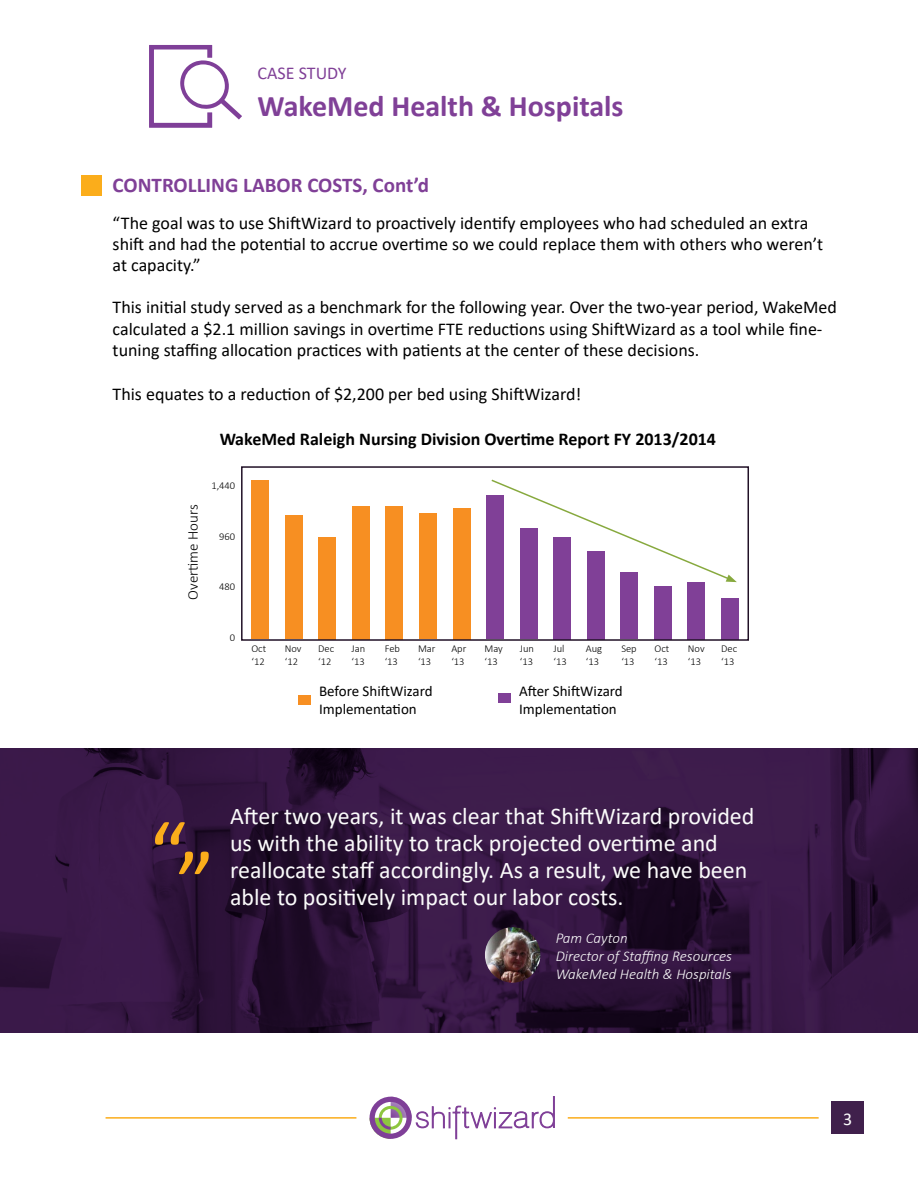
<style>
.page{position:relative;width:918px;height:1188px;background:#fff}
.page>*{position:absolute;margin:0;border:0;box-sizing:border-box;transform-origin:0 0}
.t1{font:90px "Calibri";color:#fbad1b}
.t2{font:700 30px "Calibri";color:#804097}
.t3{font:24px/27px "Calibri";color:#fbfbfb}
.t4{font:700 21px "Calibri";color:#804097}
.t5{font:18px/21px "Calibri";color:#000}
.t6{font:700 18px "Calibri";color:#000}
.t7{font:18px "Calibri";color:#804097}
.t8{font:18px "Calibri";color:#fbfbfb}
.t9{font:15px/18px "Calibri";color:#000}
.t10{font:italic 300 15px/18px "Calibri";color:#fbfbfb}
.t11{font:300 15px "Calibri";color:#000}
.t12{font:300 10.5px/12.6px "Calibri";color:#000}
</style>
<div class="page">
<svg style="left:0;top:748px;width:918px;height:284px;background:#32153f"></svg>
<svg style="left:149px;top:45px;width:93px;height:83px"></svg>
<div style="left:832px;top:1102px;width:32px;height:32px;background:#40204c"></div>
<div style="left:81px;top:176px;width:20px;height:20px;background:#fbad1b"></div>
<img style="left:485px;top:927px;width:55px;height:56px;border-radius:28px">
<div style="left:298px;top:695px;width:13px;height:10px;background:#f78f22"></div>
<div style="left:498px;top:694px;width:13px;height:9px;background:#804097"></div>
<svg style="left:370px;top:1096px;width:185px;height:43px"></svg>
<hr style="left:568px;top:1117px;width:251px;height:2px;background:#fbad1b">
<hr style="left:106px;top:1117px;width:250px;height:2px;background:#fbad1b">
<div style="left:251px;top:481px;width:18px;height:158px;background:#f78f22"></div>
<div style="left:285px;top:516px;width:18px;height:123px;background:#f78f22"></div>
<div style="left:319px;top:537px;width:17px;height:102px;background:#f78f22"></div>
<div style="left:352px;top:506px;width:18px;height:133px;background:#f78f22"></div>
<div style="left:386px;top:506px;width:17px;height:133px;background:#f78f22"></div>
<div style="left:419px;top:514px;width:18px;height:125px;background:#f78f22"></div>
<div style="left:453px;top:508px;width:17px;height:131px;background:#f78f22"></div>
<div style="left:486px;top:495px;width:18px;height:144px;background:#804097"></div>
<div style="left:520px;top:528px;width:17px;height:111px;background:#804097"></div>
<div style="left:553px;top:537px;width:18px;height:102px;background:#804097"></div>
<div style="left:587px;top:551px;width:18px;height:88px;background:#804097"></div>
<div style="left:621px;top:572px;width:17px;height:67px;background:#804097"></div>
<div style="left:654px;top:586px;width:18px;height:53px;background:#804097"></div>
<div style="left:688px;top:582px;width:17px;height:57px;background:#804097"></div>
<div style="left:721px;top:598px;width:18px;height:41px;background:#804097"></div>
<div style="left:241px;top:466px;width:508px;height:175px;border:2px solid #201026"></div>
<svg style="left:491px;top:479px;width:246px;height:103px"></svg>
<p class="t7" style="left:258px;top:60px;width:91px">CASE STUDY</p>
<h2 class="t2" style="left:258px;top:85px;width:367px">WakeMed Health &amp; Hospitals</h2>
<p class="t4" style="left:113px;top:170px;width:318px">CONTROLLING LABOR COSTS, Cont’d</p>
<p class="t5" style="left:113px;top:212px;width:712px">“The goal was to use ShiftWizard to proactively identify employees who had scheduled an extra shift and had the potential to accrue overtime so we could replace them with others who weren’t at capacity.”</p>
<p class="t5" style="left:113px;top:296px;width:726px;line-height:21.6px">This initial study served as a benchmark for the following year. Over the two-year period, WakeMed calculated a $2.1 million savings in overtime FTE reductions using ShiftWizard as a tool while fine&shy;tuning staffing allocation practices with patients at the center of these decisions.</p>
<p class="t5" style="left:113px;top:383px;width:470px">This equates to a reduction of $2,200 per bed using ShiftWizard!</p>
<p class="t6" style="left:220px;top:427px;width:498px">WakeMed Raleigh Nursing Division Overtime Report FY 2013/2014</p>
<p class="t11" style="left:184px;top:600px;width:97px;rotate:-90deg">Overtime Hours</p>
<p class="t12" style="left:211px;top:479px;width:25px">1,440</p>
<p class="t12" style="left:219px;top:530px;width:17px">960</p>
<p class="t12" style="left:219px;top:581px;width:17px">480</p>
<p class="t12" style="left:230px;top:631px;width:7px">0</p>
<p class="t12" style="left:251px;top:643px;width:16px">Oct ‘12</p>
<p class="t12" style="left:285px;top:643px;width:18px">Nov ‘12</p>
<p class="t12" style="left:318px;top:643px;width:18px">Dec ‘12</p>
<p class="t12" style="left:351px;top:643px;width:15px">Jan ‘13</p>
<p class="t12" style="left:385px;top:643px;width:17px">Feb ‘13</p>
<p class="t12" style="left:418px;top:643px;width:19px">Mar ‘13</p>
<p class="t12" style="left:451px;top:643px;width:16px">Apr ‘13</p>
<p class="t12" style="left:520px;top:643px;width:16px">Jun ‘13</p>
<p class="t12" style="left:553px;top:643px;width:15px">Jul ‘13</p>
<p class="t12" style="left:586px;top:643px;width:18px">Aug ‘13</p>
<p class="t12" style="left:621px;top:643px;width:17px">Sep ‘13</p>
<p class="t12" style="left:688px;top:643px;width:18px">Nov ‘13</p>
<p class="t12" style="left:485px;top:643px;width:20px">May ‘13</p>
<p class="t12" style="left:655px;top:643px;width:16px">Oct ‘13</p>
<p class="t12" style="left:721px;top:643px;width:18px">Dec ‘13</p>
<p class="t9" style="left:319px;top:681px;width:115px">Before ShiftWizard<br>Implementation</p>
<p class="t9" style="left:519px;top:681px;width:105px">After ShiftWizard<br>Implementation</p>
<h1 class="t1" style="left:149px;top:806px;width:67px">“”</h1>
<h3 class="t3" style="left:230px;top:802px;width:526px">After two years, it was clear that ShiftWizard provided us with the ability to track projected overtime and reallocate staff accordingly. As a result, we have been able to positively impact our labor costs.</h3>
<p class="t10" style="left:556px;top:928px;width:178px">Pam Cayton<br>Director of Staffing Resources<br>WakeMed Health &amp; Hospitals</p>
<p class="t8" style="left:843px;top:1106px;width:11px">3</p>
</div>
